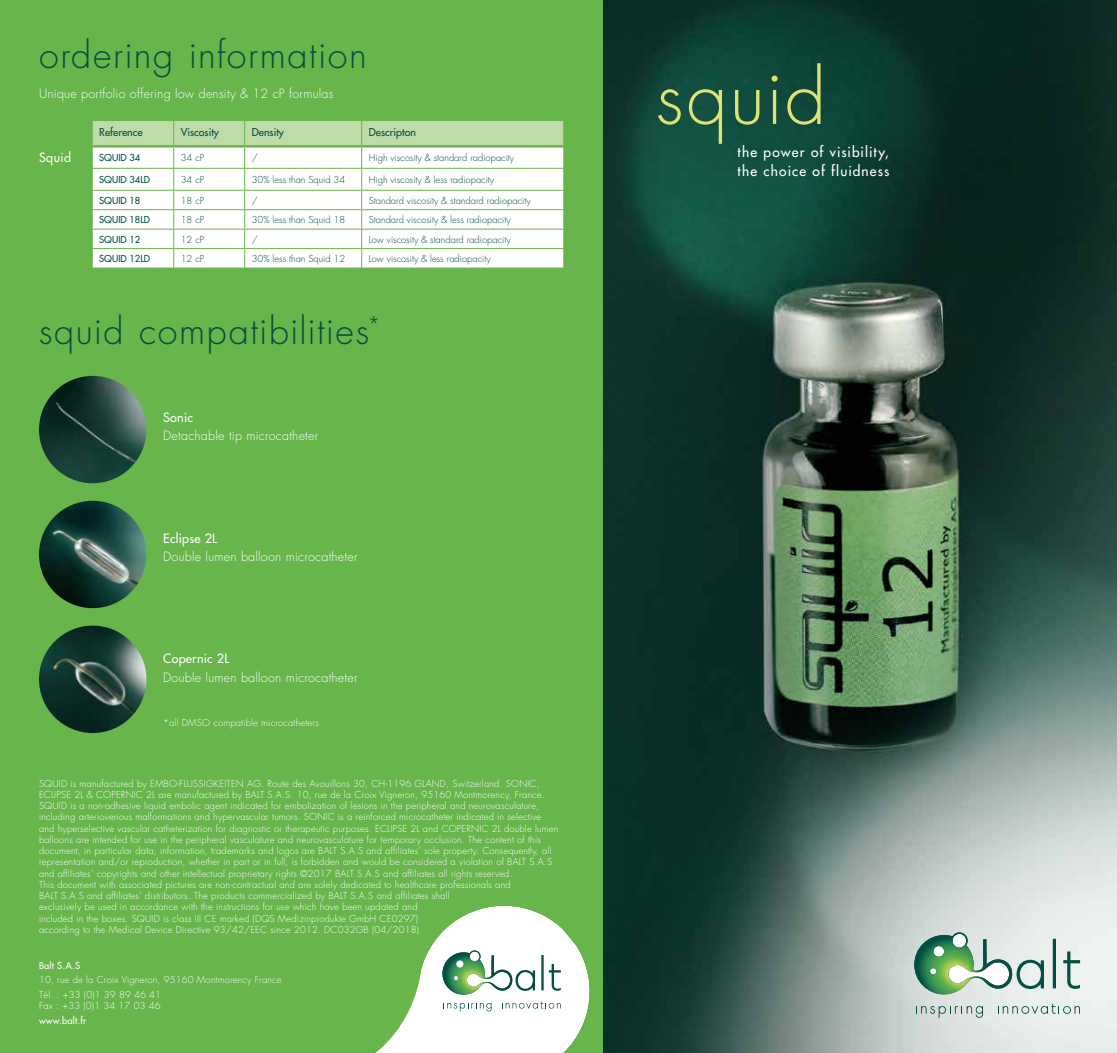
<style>
.page{position:relative;width:1117px;height:1053px;background:#fff}
.page>*{position:absolute;margin:0;border:0;box-sizing:border-box;transform-origin:0 0}
.t1{font:300 73.5px "Futura";letter-spacing:.025em;color:#e0e371}
.t2{font:300 36px "Futura";letter-spacing:.04em;color:#054e42}
.t3{font:13.75px/18.8px "Futura";letter-spacing:.08em;color:#fff}
.t4{font:300 12.5px "Futura";letter-spacing:.02em;color:#fff}
.t5{font:12.5px "Futura";letter-spacing:.02em;color:#fff}
.t6{font:10.62px "Futura";color:#054e42}
.t7{font:300 9.38px/11.2px "Futura";letter-spacing:.02em;color:#fff}
.t8{font:300 9.38px "Futura";color:#054e42}
.t9{font:9.38px "Futura";color:#054e42}
.t10{font:9.38px "Futura";letter-spacing:.02em;color:#fff}
</style>
<div class="page">
<img style="left:602px;top:0;width:514px;height:1052px">
<svg style="left:915px;top:1005px;width:67px;height:12px"></svg>
<svg style="left:997px;top:1003px;width:82px;height:11px"></svg>
<hr style="left:1052px;top:938px;width:3px;height:50px;background:#034f42">
<svg style="left:1062px;top:951px;width:17px;height:37px"></svg>
<svg style="left:914px;top:932px;width:129px;height:62px;background:#9cbbb0"></svg>
<img style="left:936px;top:932px;width:75px;height:62px">
<div style="left:0;top:0;width:602px;height:1052px;background:#67b54b"></div>
<svg style="left:376px;top:906px;width:214px;height:146px;fill:#fff"></svg>
<svg style="left:443px;top:1002px;width:48px;height:9px"></svg>
<svg style="left:502px;top:1001px;width:58px;height:7px"></svg>
<hr style="left:541px;top:954px;width:2px;height:36px;background:#034f42">
<svg style="left:548px;top:963px;width:12px;height:27px"></svg>
<svg style="left:442px;top:950px;width:93px;height:44px;background:#abc8be"></svg>
<img style="left:458px;top:950px;width:54px;height:44px">
<svg style="left:92px;top:121px;width:472px;height:147px;background:#ecf5e7"></svg>
<hr style="left:92px;top:190px;width:82px;height:1px;background:#67b54b">
<hr style="left:174px;top:190px;width:70px;height:1px;background:#67b54b">
<hr style="left:244px;top:190px;width:117px;height:1px;background:#67b54b">
<hr style="left:361px;top:190px;width:203px;height:1px;background:#67b54b">
<hr style="left:92px;top:168px;width:82px;height:1px;background:#67b54b">
<hr style="left:174px;top:168px;width:70px;height:1px;background:#67b54b">
<hr style="left:244px;top:168px;width:117px;height:1px;background:#67b54b">
<hr style="left:361px;top:168px;width:203px;height:1px;background:#67b54b">
<img style="left:39px;top:500px;width:107px;height:108px;border-radius:54px">
<img style="left:39px;top:625px;width:107px;height:108px;border-radius:54px">
<img style="left:39px;top:376px;width:107px;height:107px;border-radius:54px">
<h2 class="t2" style="left:39px;top:32px;width:329px">ordering information</h2>
<h3 class="t4" style="left:39px;top:85px;width:296px">Unique portfolio offering low density &amp; 12 cP formulas</h3>
<p class="t6" style="left:99px;top:125px;width:45px">Reference</p>
<p class="t6" style="left:181px;top:125px;width:40px">Viscosity</p>
<p class="t6" style="left:252px;top:125px;width:34px">Density</p>
<p class="t6" style="left:369px;top:125px;width:49px">Descripton</p>
<h3 class="t5" style="left:39px;top:149px;width:34px">Squid</h3>
<p class="t9" style="left:99px;top:151px;width:43px">SQUID 34</p>
<p class="t8" style="left:181px;top:151px;width:25px">34 cP</p>
<p class="t8" style="left:252px;top:151px;width:8px">/</p>
<p class="t8" style="left:369px;top:151px;width:147px">High viscosity &amp; standard radiopacity</p>
<p class="t9" style="left:99px;top:173px;width:52px">SQUID 34LD</p>
<p class="t8" style="left:181px;top:173px;width:25px">34 cP</p>
<p class="t8" style="left:252px;top:173px;width:95px">30% less than Squid 34</p>
<p class="t8" style="left:369px;top:173px;width:127px">High viscosity &amp; less radiopacity</p>
<p class="t9" style="left:99px;top:194px;width:43px">SQUID 18</p>
<p class="t8" style="left:181px;top:194px;width:25px">18 cP</p>
<p class="t8" style="left:252px;top:194px;width:8px">/</p>
<p class="t8" style="left:369px;top:194px;width:163px">Standard viscosity &amp; standard radiopacity</p>
<p class="t9" style="left:99px;top:213px;width:52px">SQUID 18LD</p>
<p class="t8" style="left:181px;top:213px;width:25px">18 cP</p>
<p class="t8" style="left:252px;top:213px;width:95px">30% less than Squid 18</p>
<p class="t8" style="left:369px;top:213px;width:143px">Standard viscosity &amp; less radiopacity</p>
<p class="t9" style="left:99px;top:233px;width:43px">SQUID 12</p>
<p class="t8" style="left:181px;top:233px;width:25px">12 cP</p>
<p class="t8" style="left:252px;top:233px;width:8px">/</p>
<p class="t8" style="left:369px;top:233px;width:143px">Low viscosity &amp; standard radiopacity</p>
<p class="t9" style="left:99px;top:252px;width:52px">SQUID 12LD</p>
<p class="t8" style="left:181px;top:252px;width:25px">12 cP</p>
<p class="t8" style="left:252px;top:252px;width:95px">30% less than Squid 12</p>
<p class="t8" style="left:369px;top:252px;width:123px">Low viscosity &amp; less radiopacity</p>
<h2 class="t2" style="left:39px;top:308px;width:343px">squid compatibilities<sup>*</sup></h2>
<h3 class="t5" style="left:163px;top:409px;width:31px">Sonic</h3>
<h3 class="t4" style="left:163px;top:428px;width:156px">Detachable tip microcatheter</h3>
<h3 class="t5" style="left:163px;top:530px;width:55px">Eclipse 2L</h3>
<h3 class="t4" style="left:163px;top:548px;width:196px">Double lumen balloon microcatheter</h3>
<h3 class="t5" style="left:163px;top:650px;width:67px">Copernic 2L</h3>
<h3 class="t4" style="left:163px;top:669px;width:196px">Double lumen balloon microcatheter</h3>
<p class="t7" style="left:163px;top:716px;width:157px">*all DMSO compatible microcatheters</p>
<p class="t7" style="left:39px;top:777px;width:520px">SQUID is manufactured by EMBO-FLUSSIGKEITEN AG. Route des Avouillons 30, CH-1196 GLAND, Switzerland. SONIC, ECLIPSE 2L &amp; COPERNIC 2L are manufactured by BALT S.A.S. 10, rue de la Croix Vigneron, 95160 Montmorency, France.<br>SQUID is a non-adhesive liquid embolic agent indicated for embolization of lesions in the peripheral and neurovasculature, including arteriovenous malformations and hypervascular tumors. SONIC is a reinforced microcatheter indicated in selective and hyperselective vascular catheterization for diagnostic or therapeutic purposes. ECLIPSE 2L and COPERNIC 2L double lumen balloons are intended for use in the peripheral vasculature and neurovasculature for temporary occlusion. The content of this document, in particular data, information, trademarks and logos are BALT S.A.S and affiliates’ sole property. Consequently, all representation and/or reproduction, whether in part or in full, is forbidden and would be considered a violation of BALT S.A.S and affiliates’ copyrights and other intellectual proprietary rights ©2017 BALT S.A.S and affiliates all rights reserved.<br>This document with associated pictures are non-contractual and are solely dedicated to healthcare professionals and<br>BALT S.A.S and affiliates’ distributors. The products commercialized by BALT S.A.S and affiliates shall<br>exclusively be used in accordance with the instructions for use which have been updated and<br>included in the boxes. SQUID is class III CE marked (DQS Medizinprodukte GmbH CE0297)<br>according to the Medical Device Directive 93/42/EEC since 2012. DC032GB (04/2018)</p>
<p class="t10" style="left:39px;top:958px;width:43px">Balt S.A.S</p>
<p class="t7" style="left:39px;top:972px;width:244px;line-height:14.8px">10, rue de la Croix Vigneron, 95160 Montmorency France<br>Tél. : +33 (0)1 39 89 46 41</p>
<p class="t7" style="left:39px;top:1000px;width:123px">Fax : +33 (0)1 34 17 03 46</p>
<p class="t10" style="left:39px;top:1014px;width:49px">www.balt.fr</p>
<h1 class="t1" style="left:656px;top:50px;width:172px">squid</h1>
<h3 class="t3" style="left:737px;top:142px;width:153px">the power of visibility, the choice of fluidness</h3>
</div>
